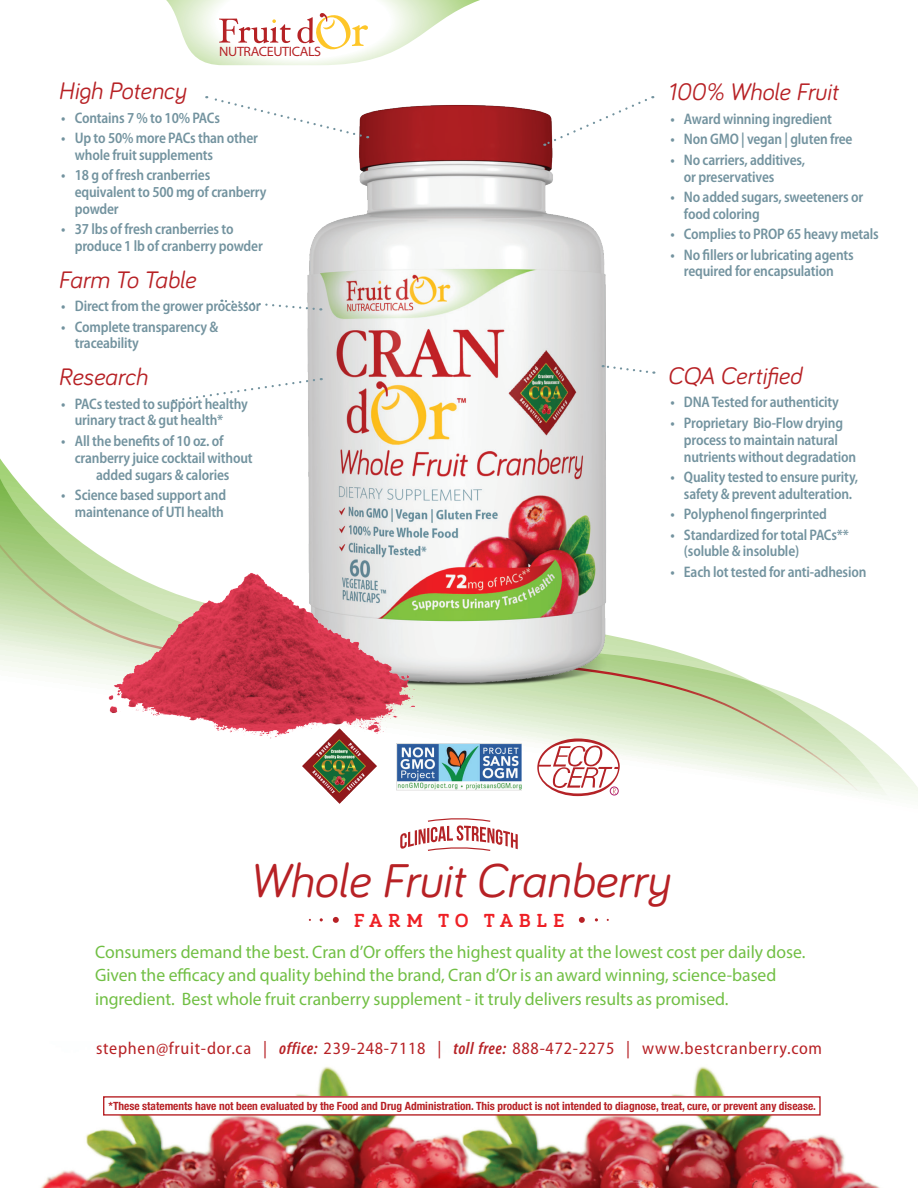
<style>
.page{position:relative;width:918px;height:1188px;background:#fff}
.page>*{position:absolute;margin:0;border:0;box-sizing:border-box;transform-origin:0 0}
.t1{font:italic 48.75px "Bariol";color:#b72125}
.t2{font:italic 24.6px "Bariol";color:#b72125}
.t3{font:700 19.5px "Bariol Serif";letter-spacing:.3em;color:#ee2025}
.t4{font:18px/23.4px "Myriad Pro";color:#71bf44}
.t5{font:semi-condensed 17.4px "Myriad Pro";letter-spacing:.04em;color:#b72125}
.t6{font:600 semi-condensed 15.3px/16.8px "Myriad Pro";letter-spacing:-.01em;color:#73939f;scale:.95 1}
.t7{font:semi-expanded 13.65px "Myriad Pro";letter-spacing:-.03em;color:#b52225;scale:.95 1}
.t8{font:700 condensed 11.4px "Helvetica Neue LT Std";color:#b72125}
.s1{color:#fff}
.s2{font-weight:600;font-style:italic;font-stretch:condensed}
</style>
<div class="page">
<svg style="left:0;top:371px;width:918px;height:427px"></svg>
<img style="left:198px;top:96px;width:449px;height:637px">
<img style="left:269px;top:96px;width:375px;height:597px">
<img style="left:581px;top:1066px;width:299px;height:122px">
<img style="left:40px;top:1066px;width:541px;height:122px">
<svg style="left:166px;top:0;width:314px;height:65px"></svg>
<svg style="left:400px;top:818px;width:118px;height:33px"></svg>
<svg style="left:544px;top:96px;width:109px;height:50px"></svg>
<svg style="left:206px;top:96px;width:162px;height:42px"></svg>
<svg style="left:221px;top:299px;width:100px;height:12px"></svg>
<svg style="left:173px;top:378px;width:149px;height:25px"></svg>
<svg style="left:603px;top:364px;width:51px;height:10px"></svg>
<div style="left:104px;top:1097px;width:716px;height:18px;background:#fff"></div>
<div style="left:103px;top:1096px;width:718px;height:20px;border:1px solid #b72125"></div>
<img style="left:397px;top:744px;width:124px;height:47px">
<img style="left:298px;top:749px;width:83px;height:55px">
<svg style="left:537px;top:738px;width:83px;height:58px"></svg>
<div style="left:610px;top:787px;width:8px;height:8px;border:1px solid #b0206d;border-radius:50%"></div>
<svg style="left:579px;top:917px;width:6px;height:6px"></svg>
<svg style="left:333px;top:917px;width:6px;height:6px"></svg>
<img style="left:90px;top:536px;width:337px;height:213px">
<p class="t7" style="left:219px;top:44px;width:109px">NUTRACEUTICALS</p>
<h2 class="t2" style="left:58px;top:74px;width:129px">High Potency</h2>
<p class="t6" style="left:61px;top:109px;width:169px">• Contains 7 % to 10% PACs</p>
<p class="t6" style="left:75px;top:130px;width:194px;text-indent:-14px">• Up to 50% more PACs than other whole fruit supplements</p>
<p class="t6" style="left:75px;top:167px;width:203px;text-indent:-14px">• 18 g of fresh cranberries equivalent to 500 mg of cranberry powder</p>
<p class="t6" style="left:75px;top:221px;width:199px;text-indent:-14px">• 37 lbs of fresh cranberries to produce 1 lb of cranberry powder</p>
<h2 class="t2" style="left:58px;top:263px;width:139px">Farm To Table</h2>
<p class="t6" style="left:61px;top:298px;width:211px">• Direct from the grower processor</p>
<p class="t6" style="left:75px;top:318px;width:152px;text-indent:-14px">• Complete transparency &amp; traceability</p>
<h2 class="t2" style="left:58px;top:360px;width:91px">Research</h2>
<p class="t6" style="left:75px;top:395px;width:184px;text-indent:-14px">• PACs tested to support healthy urinary tract &amp; gut health*</p>
<p class="t6" style="left:75px;top:433px;width:189px;text-indent:-14px">• All the benefits of 10 oz. of cranberry juice cocktail without <span class="s1">the</span> added sugars &amp; calories</p>
<p class="t6" style="left:61px;top:487px;width:175px;text-align:right">• Science based support and maintenance of UTI health</p>
<h2 class="t2" style="left:667px;top:75px;width:172px">100% Whole Fruit</h2>
<p class="t6" style="left:670px;top:111px;width:172px">• Award winning ingredient</p>
<p class="t6" style="left:670px;top:131px;width:193px">• Non GMO | vegan | gluten free</p>
<p class="t6" style="left:684px;top:151px;width:129px;text-indent:-14px">• No carriers, additives, or preservatives</p>
<p class="t6" style="left:684px;top:189px;width:190px;text-indent:-14px">• No added sugars, sweeteners or food coloring</p>
<p class="t6" style="left:670px;top:226px;width:221px">• Complies to PROP 65 heavy metals</p>
<p class="t6" style="left:670px;top:246px;width:194px;text-align:center">• No fillers or lubricating agents required for encapsulation</p>
<h2 class="t2" style="left:667px;top:359px;width:136px">CQA Certified</h2>
<p class="t6" style="left:670px;top:394px;width:179px">• DNA Tested for authenticity</p>
<p class="t6" style="left:684px;top:415px;width:183px;text-indent:-14px">• Proprietary Bio-Flow drying process to maintain natural nutrients without degradation</p>
<p class="t6" style="left:670px;top:469px;width:199px;text-align:center">• Quality tested to ensure purity, safety &amp; prevent adulteration.</p>
<p class="t6" style="left:670px;top:506px;width:166px">• Polyphenol fingerprinted</p>
<p class="t6" style="left:684px;top:526px;width:175px;text-indent:-14px">• Standardized for total PACs** (soluble &amp; insoluble)</p>
<p class="t6" style="left:670px;top:563px;width:208px">• Each lot tested for anti-adhesion</p>
<h1 class="t1" style="left:249px;top:847px;width:422px">Whole Fruit Cranberry</h1>
<p class="t3" style="left:354px;top:907px;width:212px">FARM TO TABLE</p>
<p class="t4" style="left:95px;top:940px;width:712px">Consumers demand the best. Cran d’Or offers the highest quality at the lowest cost per daily dose.<br>Given the efficacy and quality behind the brand, Cran d’Or is an award winning, science-based ingredient. Best whole fruit cranberry supplement - it truly delivers results as promised.</p>
<p class="t5" style="left:96px;top:1039px;width:728px">stephen@fruit-dor.ca | <span class="s2">office:</span> 239-248-7118 | <span class="s2">toll free:</span> 888-472-2275 | www.bestcranberry.com</p>
<p class="t8" style="left:109px;top:1099px;width:709px">*These statements have not been evaluated by the Food and Drug Administration. This product is not intended to diagnose, treat, cure, or prevent any disease.</p>
</div>
